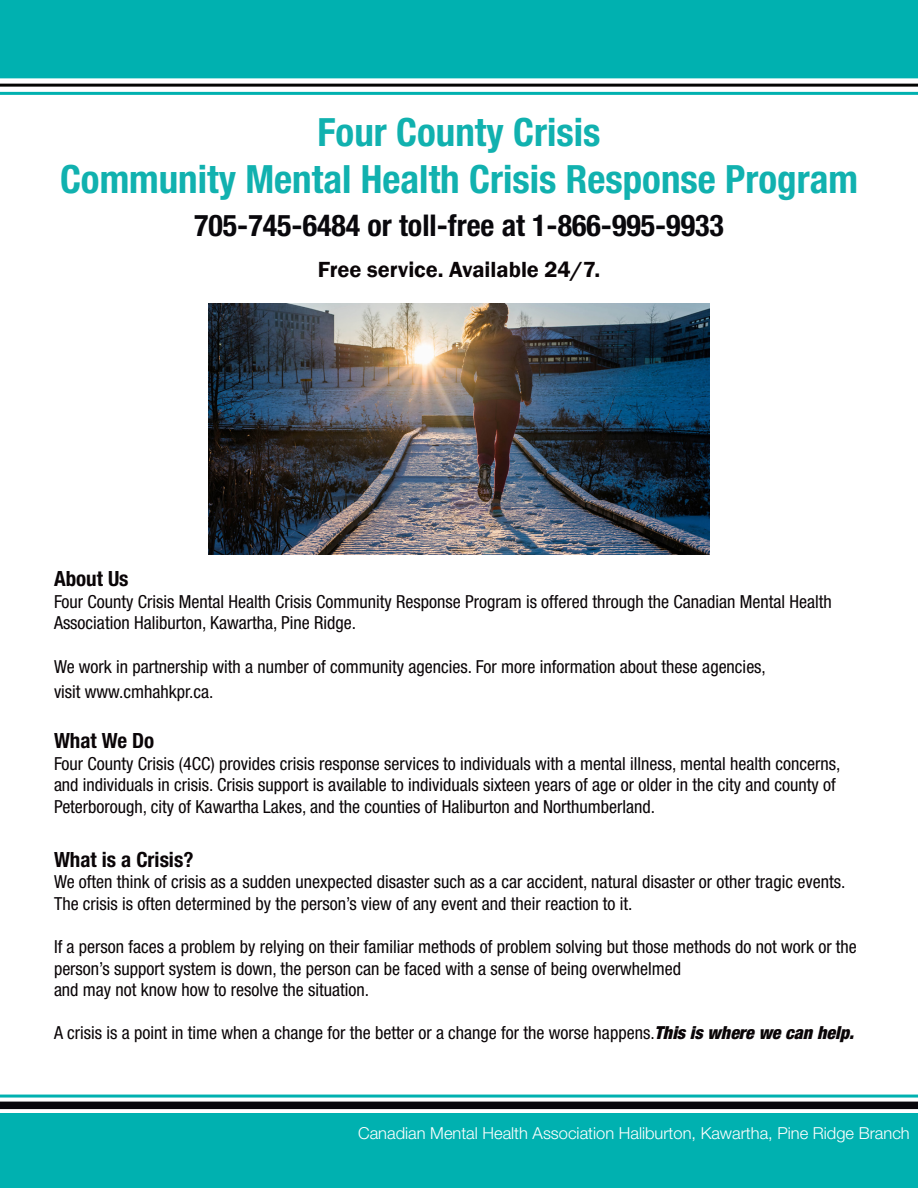
<style>
.page{position:relative;width:918px;height:1188px;background:#fff}
.page>*{position:absolute;margin:0;border:0;box-sizing:border-box;transform-origin:0 0}
.t1{font:700 condensed 39px/46.8px "Helvetica Neue LT Std";color:#11b1af;text-align:center}
.t2{font:700 condensed 30px "Helvetica Neue LT Std";color:#09080c}
.t3{font:600 22.5px "Franklin Gothic";color:#0a0507}
.t4{font:700 condensed 21px "Helvetica Neue LT Std";color:#0a0507}
.t5{font:condensed 18px/21.6px "Helvetica Neue LT Std";color:#0a0507}
.t6{font:300 16.5px "Helvetica Neue LT Std";color:#fff}
.s1{font-family:"Helvetica Neue";font-weight:900;font-style:italic}
</style>
<div class="page">
<div style="left:0;top:0;width:918px;height:78px;background:#00b1b0"></div>
<hr style="left:0;top:92px;width:918px;height:3px;background:#00b1b0">
<div style="left:0;top:1113px;width:918px;height:75px;background:#00b1b0"></div>
<div style="left:0;top:1102px;width:918px;height:7px;background:#08070b"></div>
<hr style="left:0;top:1095px;width:918px;height:3px;background:#00b1b0">
<img style="left:209px;top:304px;width:500px;height:250px">
<hr style="left:0;top:84px;width:918px;height:3px;background:#040503">
<p class="t1" style="left:60px;top:108px;width:799px">Four County Crisis<br>Community Mental Health Crisis Response Program</p>
<p class="t2" style="left:194px;top:207px;width:531px">705-745-6484 or toll-free at 1-866-995-9933</p>
<p class="t3" style="left:318px;top:256px;width:284px">Free service. Available 24/7.</p>
<p class="t4" style="left:54px;top:566px;width:76px">About Us</p>
<p class="t5" style="left:54px;top:591px;width:779px">Four County Crisis Mental Health Crisis Community Response Program is offered through the Canadian Mental Health<br>Association Haliburton, Kawartha, Pine Ridge.</p>
<p class="t5" style="left:54px;top:654px;width:713px;line-height:25.2px">We work in partnership with a number of community agencies. For more information about these agencies, visit www.cmhahkpr.ca.</p>
<p class="t4" style="left:54px;top:728px;width:102px">What We Do</p>
<p class="t5" style="left:54px;top:753px;width:788px">Four County Crisis (4CC) provides crisis response services to individuals with a mental illness, mental health concerns, and individuals in crisis. Crisis support is available to individuals sixteen years of age or older in the city and county of<br>Peterborough, city of Kawartha Lakes, and the counties of Haliburton and Northumberland.</p>
<p class="t4" style="left:54px;top:846px;width:141px">What is a Crisis?</p>
<p class="t5" style="left:54px;top:871px;width:793px">We often think of crisis as a sudden unexpected disaster such as a car accident, natural disaster or other tragic events.<br>The crisis is often determined by the person’s view of any event and their reaction to it.</p>
<p class="t5" style="left:54px;top:936px;width:804px">If a person faces a problem by relying on their familiar methods of problem solving but those methods do not work or the person’s support system is down, the person can be faced with a sense of being overwhelmed<br>and may not know how to resolve the situation.</p>
<p class="t5" style="left:54px;top:1022px;width:801px">A crisis is a point in time when a change for the better or a change for the worse happens.<span class="s1">This is where we can help.</span></p>
<p class="t6" style="left:358px;top:1123px;width:553px">Canadian Mental Health Association Haliburton, Kawartha, Pine Ridge Branch</p>
</div>
